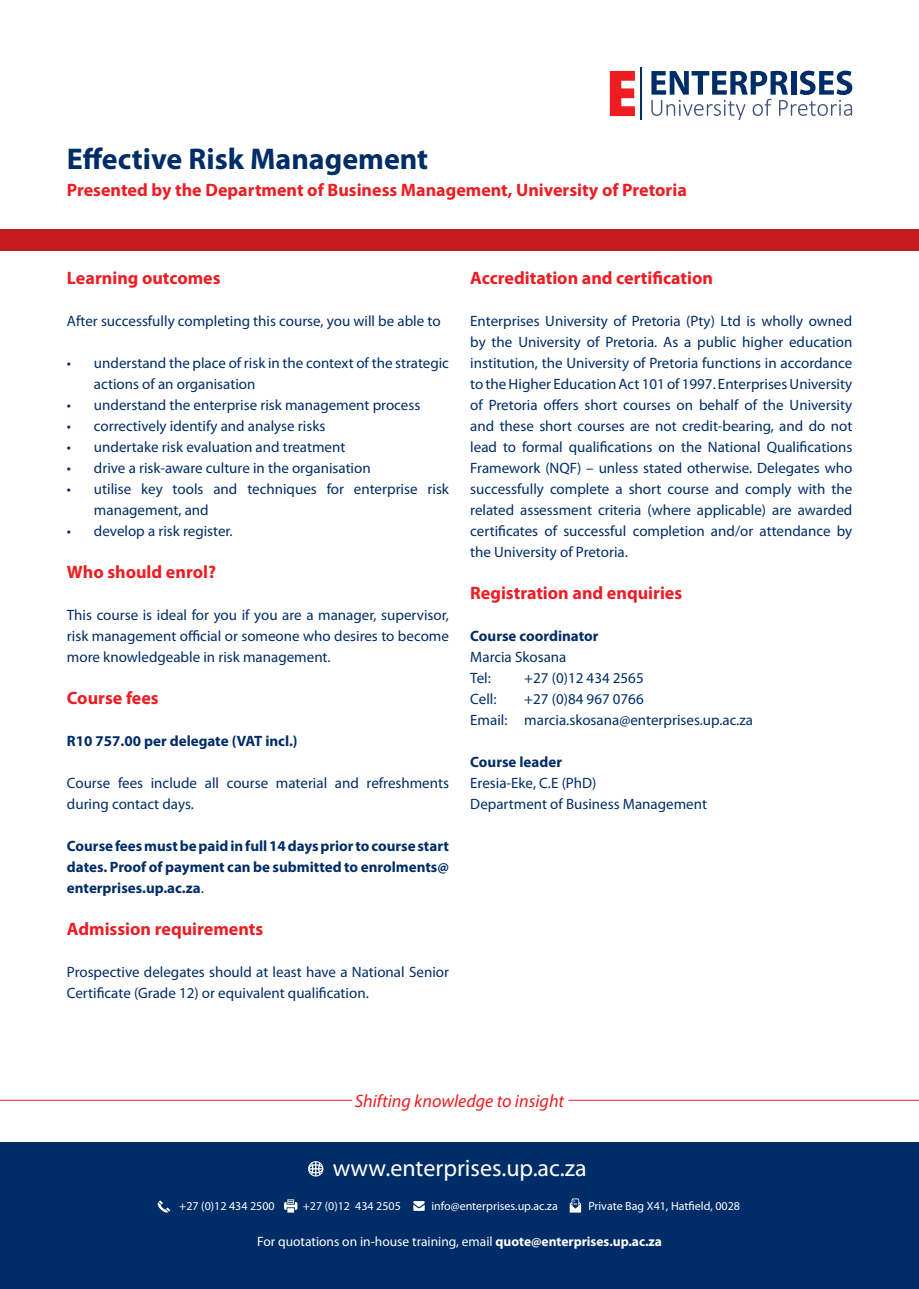
<style>
.page{position:relative;width:919px;height:1289px;background:#fff}
.page>*{position:absolute;margin:0;border:0;box-sizing:border-box;transform-origin:0 0}
.t1{font:700 30px "Myriad Pro";color:#002d67}
.t2{font:24px "Myriad Pro";color:#fff}
.t3{font:700 18px "Myriad Pro";color:#ee1d23}
.t4{font:italic 18px "Myriad Pro";color:#ee1d23}
.t5{font:15px/21px "Myriad Pro";color:#002d67}
.t6{font:700 15px/21px "Myriad Pro";color:#002d67;text-align:justify}
.t7{font:13.5px "Myriad Pro";color:#fff}
.t8{font:12px "Myriad Pro";color:#fff}
.s1{font-weight:400}
.s2{font-weight:700}
</style>
<div class="page">
<div style="left:0;top:1142px;width:918px;height:146px;background:#002d67"></div>
<svg style="left:609px;top:71px;width:26px;height:45px"></svg>
<svg style="left:651px;top:71px;width:201px;height:49px"></svg>
<hr style="left:640px;top:67px;width:2px;height:53px;background:#002d67">
<svg style="left:308px;top:1161px;width:15px;height:15px"></svg>
<svg style="left:413px;top:1201px;width:11px;height:9px"></svg>
<svg style="left:157px;top:1200px;width:13px;height:12px"></svg>
<svg style="left:284px;top:1199px;width:13px;height:13px"></svg>
<svg style="left:569px;top:1198px;width:12px;height:14px"></svg>
<hr style="left:0;top:1099px;width:352px;height:1px;background:#ee1d23">
<hr style="left:568px;top:1099px;width:350px;height:1px;background:#ee1d23">
<div style="left:0;top:230px;width:918px;height:21px;background:#c41b21"></div>
<p class="t1" style="left:67px;top:140px;width:363px">Effective Risk Management</p>
<p class="t3" style="left:67px;top:178px;width:621px">Presented by the Department of Business Management, University of Pretoria</p>
<p class="t3" style="left:67px;top:266px;width:155px">Learning outcomes</p>
<p class="t5" style="left:67px;top:310px;width:375px">After successfully completing this course, you will be able to</p>
<p class="t5" style="left:94px;top:352px;width:356px;text-indent:-27px">• understand the place of risk in the context of the strategic actions of an organisation</p>
<p class="t5" style="left:67px;top:394px;width:355px">• understand the enterprise risk management process</p>
<p class="t5" style="left:67px;top:415px;width:260px">• correctively identify and analyse risks</p>
<p class="t5" style="left:67px;top:436px;width:280px">• undertake risk evaluation and treatment</p>
<p class="t5" style="left:67px;top:457px;width:305px">• drive a risk-aware culture in the organisation</p>
<p class="t5" style="left:94px;top:478px;width:356px;text-indent:-27px">• utilise key tools and techniques for enterprise risk management, and</p>
<p class="t5" style="left:67px;top:520px;width:167px">• develop a risk register.</p>
<p class="t3" style="left:67px;top:560px;width:151px">Who should enrol?</p>
<p class="t5" style="left:67px;top:604px;width:383px;text-align:justify">This course is ideal for you if you are a manager, supervisor, risk management official or someone who desires to become more knowledgeable in risk management.</p>
<p class="t3" style="left:67px;top:686px;width:93px">Course fees</p>
<p class="t6" style="left:67px;top:729px;width:232px">R10 757.00 per delegate (VAT incl.)</p>
<p class="t5" style="left:67px;top:772px;width:383px">Course fees include all course material and refreshments during contact days.</p>
<p class="t6" style="left:67px;top:834px;width:383px">Course fees must be paid in full 14 days prior to course start dates. Proof of payment can be submitted to enrolments@ enterprises.up.ac.za<span class="s1">.</span></p>
<p class="t3" style="left:67px;top:917px;width:198px">Admission requirements</p>
<p class="t5" style="left:67px;top:961px;width:383px">Prospective delegates should at least have a National Senior<br>Certificate (Grade 12) or equivalent qualification.</p>
<p class="t3" style="left:470px;top:266px;width:244px">Accreditation and certification</p>
<p class="t5" style="left:470px;top:310px;width:383px;text-align:justify">Enterprises University of Pretoria (Pty) Ltd is wholly owned by the University of Pretoria. As a public higher education institution, the University of Pretoria functions in accordance to the Higher Education Act 101 of 1997. Enterprises University of Pretoria offers short courses on behalf of the University and these short courses are not credit-bearing, and do not lead to formal qualifications on the National Qualifications Framework (NQF) – unless stated otherwise. Delegates who successfully complete a short course and comply with the related assessment criteria (where applicable) are awarded certificates of successful completion and/or attendance by the University of Pretoria.</p>
<p class="t3" style="left:470px;top:581px;width:213px">Registration and enquiries</p>
<p class="t6" style="left:470px;top:624px;width:130px">Course coordinator</p>
<p class="t5" style="left:470px;top:646px;width:98px">Marcia Skosana</p>
<p class="t5" style="left:470px;top:667px;width:22px">Tel:</p>
<p class="t5" style="left:524px;top:667px;width:121px">+27 (0)12 434 2565</p>
<p class="t5" style="left:470px;top:688px;width:28px">Cell:</p>
<p class="t5" style="left:524px;top:688px;width:121px">+27 (0)84 967 0766</p>
<p class="t5" style="left:470px;top:709px;width:284px">Email: marcia.skosana@enterprises.up.ac.za</p>
<p class="t6" style="left:470px;top:750px;width:93px">Course leader</p>
<p class="t5" style="left:470px;top:772px;width:127px">Eresia-Eke, C.E (PhD)</p>
<p class="t5" style="left:470px;top:793px;width:238px">Department of Business Management</p>
<p class="t4" style="left:355px;top:1089px;width:211px">Shifting knowledge to insight</p>
<p class="t2" style="left:332px;top:1152px;width:255px">www.enterprises.up.ac.za</p>
<p class="t8" style="left:179px;top:1197px;width:97px">+27 (0)12 434 2500</p>
<p class="t8" style="left:303px;top:1197px;width:100px">+27 (0)12 434 2505</p>
<p class="t8" style="left:431px;top:1197px;width:128px">info@enterprises.up.ac.za</p>
<p class="t8" style="left:588px;top:1197px;width:153px">Private Bag X41, Hatfield, 0028</p>
<p class="t7" style="left:257px;top:1232px;width:406px">For quotations on in-house training, email <span class="s2">quote@enterprises.up.ac.za</span></p>
</div>
